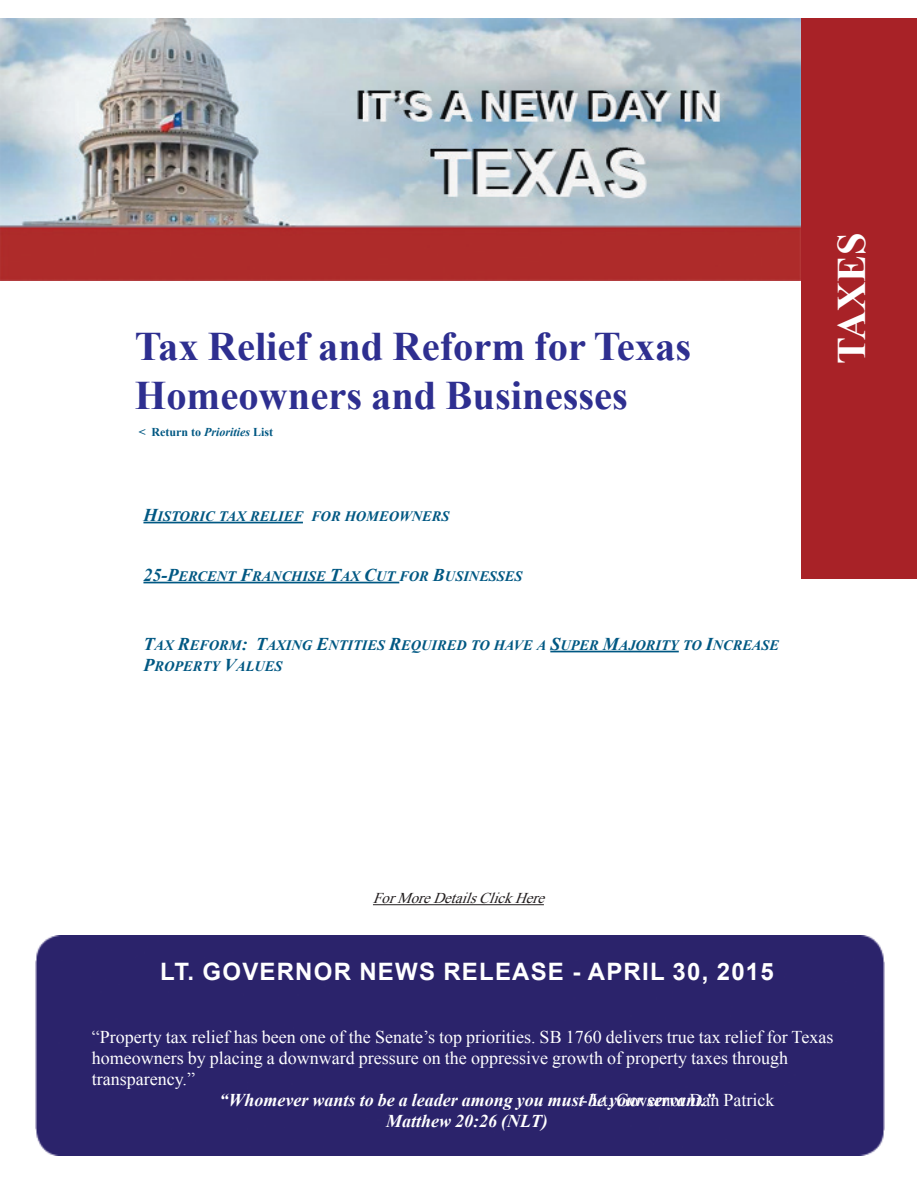
<style>
.page{position:relative;width:918px;height:1188px;background:#fff}
.page>*{position:absolute;margin:0;border:0;box-sizing:border-box;transform-origin:0 0}
.t1{font:700 40.5px/48.8px "Times New Roman";color:#2e2f90}
.t2{font:700 40.5px "Times New Roman";color:#fff}
.t3{font:700 24px "Arial";letter-spacing:.05em;color:#fff}
.t4{font:18px/21px "Times New Roman";color:#fff}
.t5{font:italic 700 18px "Times New Roman";color:#fff}
.t6{font:italic 15px "Times New Roman";color:#231f20}
.t7{font:14.4px/21px "Times New Roman PS Bold Italic MT SC800";color:#005883}
.t8{font:700 12px "Times New Roman";color:#005883}
.s1{font-style:italic}
.s2{font-size:18px}
</style>
<div class="page">
<div style="left:35px;top:935px;width:849px;height:221px;background:#2b236b"></div>
<div style="left:801px;top:18px;width:115px;height:561px;background:#a82227"></div>
<img style="left:0;top:18px;width:801px;height:263px">
<hr style="left:143px;top:522px;width:160px;height:1px;background:#005883">
<hr style="left:143px;top:582px;width:256px;height:1px;background:#005883">
<hr style="left:550px;top:651px;width:129px;height:1px;background:#005883">
<hr style="left:373px;top:904px;width:171px;height:1px;background:#231f20">
<p class="t1" style="left:135px;top:321px;width:558px">Tax Relief and Reform for Texas<br>Homeowners and Businesses</p>
<p class="t8" style="left:139px;top:423px;width:136px">&lt; Return to <span class="s1">Priorities</span> List</p>
<p class="t7" style="left:143px;top:505px;width:308px"><span class="s2">H</span>ISTORIC TAX RELIEF FOR HOMEOWNERS</p>
<p class="t7" style="left:143px;top:565px;width:381px"><span class="s2">25-P</span>ERCENT <span class="s2">F</span>RANCHISE <span class="s2">T</span>AX <span class="s2">C</span>UT FOR <span class="s2">B</span>USINESSES</p>
<p class="t7" style="left:143px;top:634px;width:637px"><span class="s2">T</span>AX <span class="s2">R</span>EFORM<span class="s2">: T</span>AXING <span class="s2">E</span>NTITIES <span class="s2">R</span>EQUIRED TO HAVE A <span class="s2">S</span>UPER <span class="s2">M</span>AJORITY TO <span class="s2">I</span>NCREASE<br><span class="s2">P</span>ROPERTY <span class="s2">V</span>ALUES</p>
<p class="t2" style="left:824px;top:364px;width:134px;rotate:-90deg">TAXES</p>
<p class="t6" style="left:373px;top:888px;width:180px">ForMoreDetailsClickHere</p>
<p class="t3" style="left:160px;top:956px;width:615px">LT. GOVERNOR NEWS RELEASE - APRIL 30, 2015</p>
<p class="t4" style="left:92px;top:1026px;width:743px">“Property tax relief has been one of the Senate’s top priorities. SB 1760 delivers true tax relief for Texas homeowners by placing a downward pressure on the oppressive growth of property taxes through transparency.”</p>
<p class="t4" style="left:582px;top:1089px;width:194px">- Lt. Governor Dan Patrick</p>
<p class="t5" style="left:220px;top:1088px;width:497px">“Whomever wants to be a leader among you must be your servant.”</p>
<p class="t5" style="left:386px;top:1109px;width:163px">Matthew 20:26 (NLT)</p>
</div>
